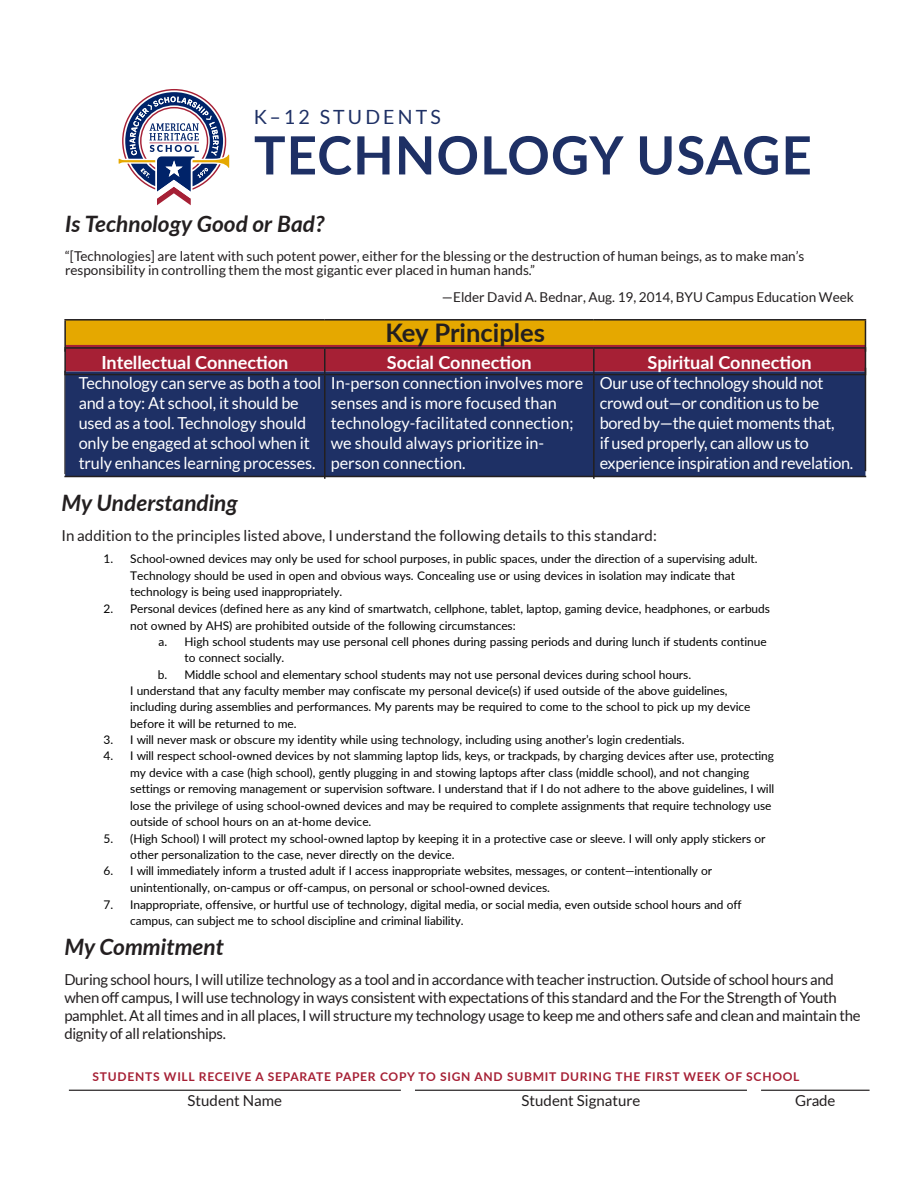
<style>
.page{position:relative;width:918px;height:1188px;background:#fff}
.page>*{position:absolute;margin:0;border:0;box-sizing:border-box;transform-origin:0 0}
.t1{font:700 52.8px "Lato";letter-spacing:.02em;color:#1e3065}
.t2{font:700 25.65px "Lato";color:#231f20}
.t3{font:italic 700 22.65px "Lato";color:#231f20}
.t4{font:19.65px "Lato";letter-spacing:.16em;color:#1e3065}
.t5{font:700 18.15px "Lato";color:#fff}
.t6{font:16.65px/20px "Lato";letter-spacing:-.01em;color:#fff}
.t7{font:15px/18.1px "Lato";letter-spacing:-.02em;color:#231f20}
.t8{font:15px "Lato";color:#231f20}
.t9{font:13.5px/13.5px "Lato";color:#231f20}
.t10{font:12px/16.4px "Lato";letter-spacing:-.005em;color:#000}
.t11{font:700 12px "Lato";letter-spacing:.06em;color:#a62035}
</style>
<div class="page">
<div style="left:65px;top:320px;width:800px;height:25px;background:#e5a800"></div>
<div style="left:65px;top:375px;width:800px;height:101px;background:#1e3065"></div>
<hr style="left:64px;top:319px;width:261px;height:2px;background:#231f20">
<hr style="left:64px;top:321px;width:2px;height:31px;background:#231f20">
<hr style="left:325px;top:319px;width:269px;height:2px;background:#231f20">
<hr style="left:594px;top:319px;width:272px;height:2px;background:#231f20">
<hr style="left:865px;top:321px;width:1px;height:31px;background:#231f20">
<hr style="left:64px;top:349px;width:2px;height:25px;background:#231f20">
<svg style="left:65px;top:345px;width:801px;height:29px;background:#932238"></svg>
<hr style="left:64px;top:374px;width:261px;height:1px;background:#231f20">
<hr style="left:325px;top:374px;width:269px;height:1px;background:#231f20">
<hr style="left:324px;top:375px;width:2px;height:104px;background:#231f20">
<hr style="left:594px;top:374px;width:272px;height:1px;background:#231f20">
<hr style="left:593px;top:375px;width:2px;height:104px;background:#231f20">
<hr style="left:865px;top:368px;width:1px;height:103px;background:#231f20">
<hr style="left:64px;top:476px;width:261px;height:1px;background:#231f20">
<hr style="left:325px;top:476px;width:269px;height:1px;background:#231f20">
<hr style="left:594px;top:476px;width:272px;height:1px;background:#231f20">
<hr style="left:69px;top:1090px;width:332px;height:1px;background:#231f20">
<hr style="left:415px;top:1090px;width:332px;height:1px;background:#231f20">
<hr style="left:761px;top:1090px;width:109px;height:1px;background:#231f20">
<svg style="left:119px;top:89px;width:110px;height:116px"></svg>
<hr style="left:64px;top:371px;width:1px;height:103px;background:#231f20">
<p class="t4" style="left:254px;top:106px;width:188px">K–12 STUDENTS</p>
<p class="t1" style="left:254px;top:116px;width:559px">TECHNOLOGY USAGE</p>
<p class="t3" style="left:65px;top:207px;width:261px">Is Technology Good or Bad?</p>
<p class="t9" style="left:65px;top:249px;width:741px">“[Technologies] are latent with such potent power, either for the blessing or the destruction of human beings, as to make man’s responsibility in controlling them the most gigantic ever placed in human hands.”</p>
<p class="t9" style="left:442px;top:290px;width:414px">—Elder David A. Bednar, Aug. 19, 2014, BYU Campus Education Week</p>
<p class="t2" style="left:385px;top:314px;width:161px">Key Principles</p>
<p class="t5" style="left:101px;top:349px;width:189px">Intellectual Connection</p>
<p class="t5" style="left:387px;top:349px;width:146px">Social Connection</p>
<p class="t5" style="left:648px;top:349px;width:166px">Spiritual Connection</p>
<p class="t6" style="left:79px;top:373px;width:244px">Technology can serve as both a tool and a toy: At school, it should be used as a tool. Technology should only be engaged at school when it truly enhances learning processes.</p>
<p class="t6" style="left:331px;top:373px;width:254px">In-person connection involves more senses and is more focused than technology-facilitated connection; we should always prioritize in&shy;person connection.</p>
<p class="t6" style="left:600px;top:373px;width:255px">Our use of technology should not crowd out—or condition us to be bored by—the quiet moments that,<br>if used properly, can allow us to experience inspiration and revelation.</p>
<p class="t3" style="left:61px;top:486px;width:178px">My Understanding</p>
<p class="t8" style="left:61px;top:527px;width:597px">In addition to the principles listed above, I understand the following details to this standard:</p>
<p class="t10" style="left:130px;top:550px;width:629px;text-indent:-27px">1. School-owned devices may only be used for school purposes, in public spaces, under the direction of a supervising adult.<br>Technology should be used in open and obvious ways. Concealing use or using devices in isolation may indicate that technology is being used inappropriately.</p>
<p class="t10" style="left:103px;top:600px;width:668px">2. Personal devices (defined here as any kind of smartwatch, cellphone, tablet, laptop, gaming device, headphones, or earbuds</p>
<p class="t10" style="left:130px;top:617px;width:387px">not owned by AHS) are prohibited outside of the following circumstances:</p>
<p class="t10" style="left:159px;top:633px;width:610px">a. High school students may use personal cell phones during passing periods and during lunch if students continue</p>
<p class="t10" style="left:185px;top:649px;width:101px">to connect socially.</p>
<p class="t10" style="left:158px;top:666px;width:535px">b. Middle school and elementary school students may not use personal devices during school hours.</p>
<p class="t10" style="left:130px;top:682px;width:599px">I understand that any faculty member may confiscate my personal device(s) if used outside of the above guidelines,</p>
<p class="t10" style="left:130px;top:698px;width:622px">including during assemblies and performances. My parents may be required to come to the school to pick up my device</p>
<p class="t10" style="left:130px;top:715px;width:168px">before it will be returned to me.</p>
<p class="t10" style="left:103px;top:731px;width:583px">3. I will never mask or obscure my identity while using technology, including using another’s login credentials.</p>
<p class="t10" style="left:130px;top:747px;width:646px;text-indent:-27px">4. I will respect school-owned devices by not slamming laptop lids, keys, or trackpads, by charging devices after use, protecting my device with a case (high school), gently plugging in and stowing laptops after class (middle school), and not changing settings or removing management or supervision software. I understand that if I do not adhere to the above guidelines, I will lose the privilege of using school-owned devices and may be required to complete assignments that require technology use outside of school hours on an at-home device.</p>
<p class="t10" style="left:130px;top:830px;width:637px;text-indent:-27px">5. (High School) I will protect my school-owned laptop by keeping it in a protective case or sleeve. I will only apply stickers or other personalization to the case, never directly on the device.</p>
<p class="t10" style="left:130px;top:862px;width:584px;text-indent:-27px">6. I will immediately inform a trusted adult if I access inappropriate websites, messages, or content—intentionally or unintentionally, on-campus or off-campus, on personal or school-owned devices.</p>
<p class="t10" style="left:130px;top:896px;width:613px;text-indent:-27px">7. Inappropriate, offensive, or hurtful use of technology, digital media, or social media, even outside school hours and off campus, can subject me to school discipline and criminal liability.</p>
<p class="t3" style="left:64px;top:930px;width:161px">My Commitment</p>
<p class="t7" style="left:64px;top:970px;width:798px">During school hours, I will utilize technology as a tool and in accordance with teacher instruction. Outside of school hours and when off campus, I will use technology in ways consistent with expectations of this standard and the For the Strength of Youth pamphlet. At all times and in all places, I will structure my technology usage to keep me and others safe and clean and maintain the dignity of all relationships.</p>
<p class="t11" style="left:93px;top:1068px;width:708px">STUDENTS WILL RECEIVE A SEPARATE PAPER COPY TO SIGN AND SUBMIT DURING THE FIRST WEEK OF SCHOOL</p>
<p class="t8" style="left:188px;top:1092px;width:96px">Student Name</p>
<p class="t8" style="left:522px;top:1092px;width:120px">Student Signature</p>
<p class="t7" style="left:795px;top:1091px;width:42px">Grade</p>
</div>
